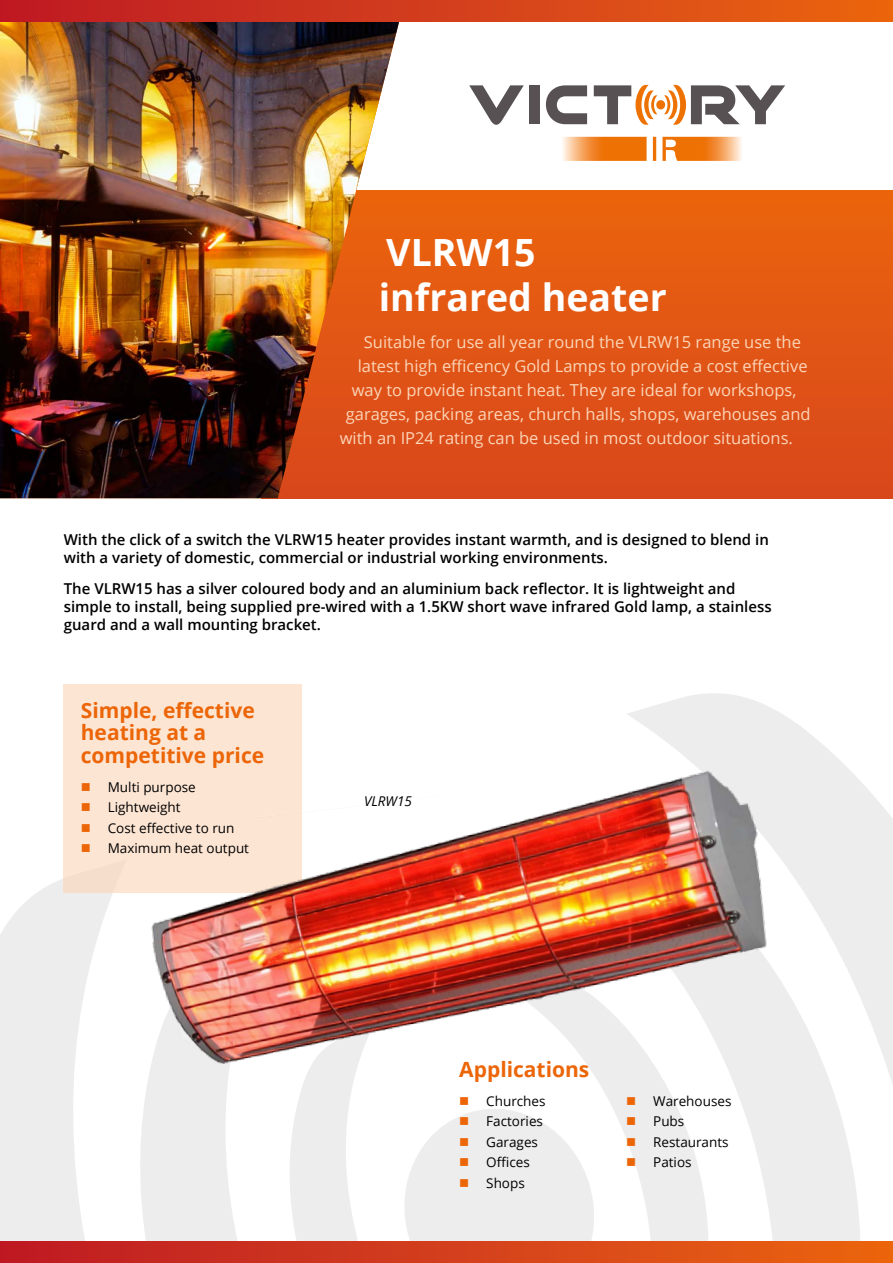
<style>
.page{position:relative;width:893px;height:1263px;background:#fff}
.page>*{position:absolute;margin:0;border:0;box-sizing:border-box;transform-origin:0 0}
.product_page_heading{font:700 37.5px/45px "Open Sans";color:#fff}
.cross_head{font:700 21px/22.5px "Open Sans";color:#ec6608}
.product_page_intro_t{font:16.5px "Open Sans";color:#fcd5b7}
.Intro{font:600 15px/18px "Open Sans";color:#000}
.t1{font:13.5px "Open Sans";color:#000}
.captions{font:italic 13.5px "Open Sans";color:#000}
</style>
<div class="page">
<svg style="left:0;top:859px;width:116px;height:383px;fill:#eeedee"></svg>
<svg style="left:116px;top:1076px;width:277px;height:166px;fill:#eeedee"></svg>
<svg style="left:627px;top:693px;width:266px;height:549px;fill:#eeedee"></svg>
<svg style="left:595px;top:1076px;width:129px;height:166px;fill:#eeedee"></svg>
<div style="left:262px;top:190px;width:631px;height:308px;background:linear-gradient(to bottom,#eb650c,#d8471c)"></div>
<svg style="left:469px;top:85px;width:55px;height:40px"></svg>
<div style="left:529px;top:85px;width:11px;height:39px;background:#575153"></div>
<svg style="left:546px;top:85px;width:41px;height:39px"></svg>
<svg style="left:562px;top:137px;width:85px;height:24px;background:#f18e37"></svg>
<hr style="left:653px;top:137px;width:3px;height:24px;background:#ee7203">
<svg style="left:662px;top:137px;width:80px;height:24px;background:#f39b4d"></svg>
<div style="left:656px;top:100px;width:9px;height:9px;background:#ee7203;border-radius:50%"></div>
<svg style="left:594px;top:85px;width:63px;height:40px"></svg>
<svg style="left:664px;top:85px;width:121px;height:40px"></svg>
<img style="left:0;top:21px;width:405px;height:477px">
<div style="left:0;top:0;width:893px;height:21px;background:linear-gradient(to right,#be1a25,#ea6511)"></div>
<div style="left:64px;top:685px;width:238px;height:208px;background:#fde5d3"></div>
<svg style="left:0;top:1242px;width:893px;height:21px;background:#d33d1a"></svg>
<img style="left:149px;top:759px;width:637px;height:317px">
<svg style="left:393px;top:1097px;width:212px;height:166px"></svg>
<svg style="left:627px;top:1097px;width:8px;height:8px"></svg>
<svg style="left:627px;top:1117px;width:8px;height:8px"></svg>
<svg style="left:627px;top:1138px;width:8px;height:8px"></svg>
<svg style="left:627px;top:1158px;width:8px;height:8px"></svg>
<p class="product_page_heading" style="left:379px;top:229px;width:289px">VLRW15 infrared heater</p>
<p class="product_page_intro_t" style="left:364px;top:330px;width:439px">Suitable for use all year round the VLRW15 range use the</p>
<p class="product_page_intro_t" style="left:358px;top:354px;width:451px">latest high efficency Gold Lamps to provide a cost effective</p>
<p class="product_page_intro_t" style="left:352px;top:378px;width:446px">way to provide instant heat. They are ideal for workshops,</p>
<p class="product_page_intro_t" style="left:346px;top:402px;width:466px">garages, packing areas, church halls, shops, warehouses and</p>
<p class="product_page_intro_t" style="left:340px;top:426px;width:455px">with an IP24 rating can be used in most outdoor situations.</p>
<p class="Intro" style="left:64px;top:530px;width:707px">With the click of a switch the VLRW15 heater provides instant warmth, and is designed to blend in with a variety of domestic, commercial or industrial working environments.</p>
<p class="Intro" style="left:64px;top:579px;width:709px">The VLRW15 has a silver coloured body and an aluminium back reflector. It is lightweight and simple to install, being supplied pre-wired with a 1.5KW short wave infrared Gold lamp, a stainless guard and a wall mounting bracket.</p>
<p class="cross_head" style="left:81px;top:698px;width:185px">Simple, effective heating at a competitive price</p>
<p class="t1" style="left:108px;top:777px;width:90px">Multi purpose</p>
<p class="t1" style="left:108px;top:798px;width:74px">Lightweight</p>
<p class="t1" style="left:108px;top:818px;width:128px">Cost effective to run</p>
<p class="t1" style="left:108px;top:839px;width:143px">Maximum heat output</p>
<p class="captions" style="left:364px;top:791px;width:49px">VLRW15</p>
<p class="cross_head" style="left:459px;top:1058px;width:132px">Applications</p>
<p class="t1" style="left:486px;top:1092px;width:61px">Churches</p>
<p class="t1" style="left:486px;top:1112px;width:58px">Factories</p>
<p class="t1" style="left:486px;top:1133px;width:53px">Garages</p>
<p class="t1" style="left:486px;top:1153px;width:45px">Offices</p>
<p class="t1" style="left:486px;top:1174px;width:40px">Shops</p>
<p class="t1" style="left:653px;top:1092px;width:80px">Warehouses</p>
<p class="t1" style="left:653px;top:1112px;width:33px">Pubs</p>
<p class="t1" style="left:653px;top:1133px;width:77px">Restaurants</p>
<p class="t1" style="left:653px;top:1153px;width:40px">Patios</p>
</div>
